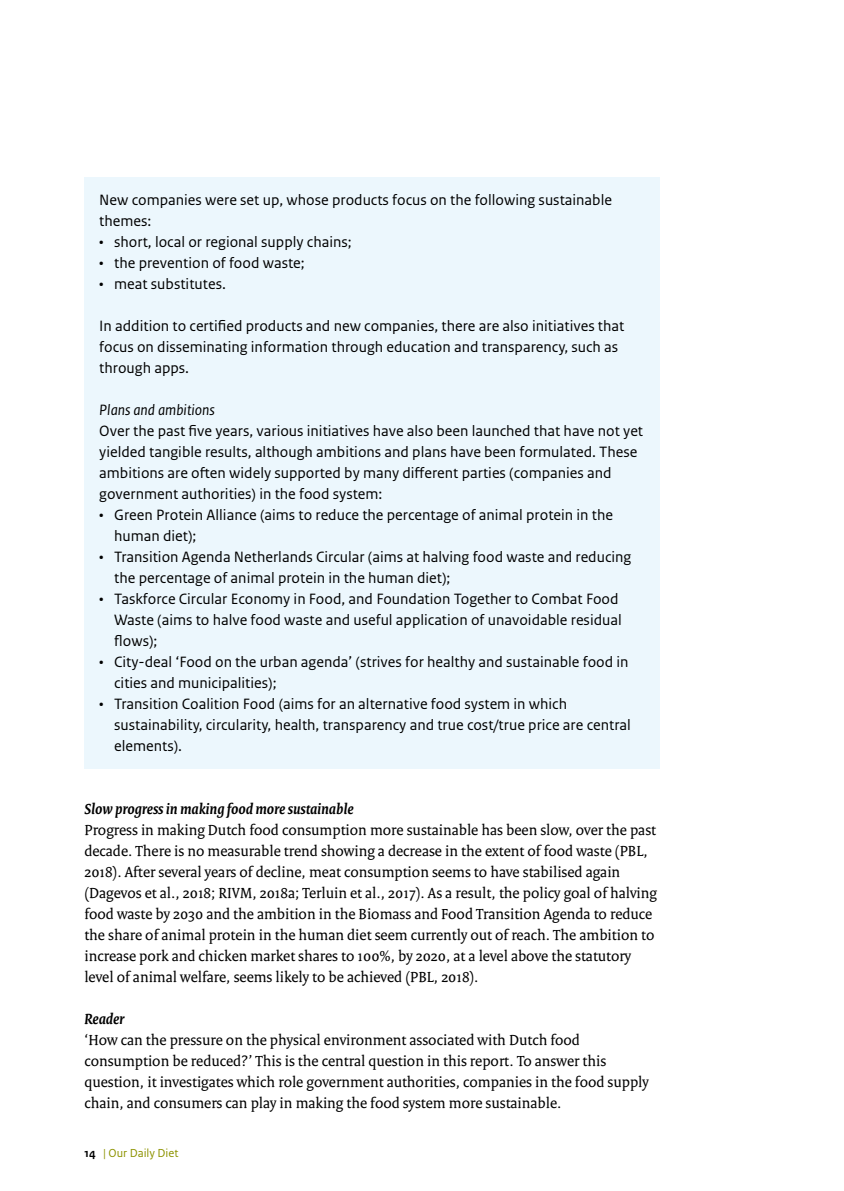
<style>
.page{position:relative;width:844px;height:1191px;background:#fff}
.page>*{position:absolute;margin:0;border:0;box-sizing:border-box;transform-origin:0 0}
.t1{font:15.75px/21px "Rijksoverheid Sans Text";color:#000}
.t2{font:15.75px/21px "Rijksoverheid Serif";color:#000}
.t3{font:italic 700 15.75px "Rijksoverheid Serif";color:#000}
.t4{font:italic 15.75px "Rijksoverheid Sans Text";color:#000}
.t5{font:12.25px "Rijksoverheid Sans Text";color:#8d9300}
.s1{font-weight:700;color:#000}
</style>
<div class="page">
<div style="left:84px;top:177px;width:576px;height:66px;background:#ecf7fd"></div>
<div style="left:84px;top:240px;width:576px;height:45px;background:#ecf7fd"></div>
<div style="left:84px;top:282px;width:576px;height:45px;background:#ecf7fd"></div>
<div style="left:84px;top:303px;width:576px;height:87px;background:#ecf7fd"></div>
<div style="left:84px;top:387px;width:576px;height:45px;background:#ecf7fd"></div>
<div style="left:84px;top:408px;width:576px;height:108px;background:#ecf7fd"></div>
<div style="left:84px;top:492px;width:576px;height:66px;background:#ecf7fd"></div>
<div style="left:84px;top:534px;width:576px;height:66px;background:#ecf7fd"></div>
<div style="left:84px;top:576px;width:576px;height:87px;background:#ecf7fd"></div>
<div style="left:84px;top:639px;width:576px;height:66px;background:#ecf7fd"></div>
<div style="left:84px;top:681px;width:576px;height:87px;background:#ecf7fd"></div>
<p class="t1" style="left:99px;top:189px;width:514px">New companies were set up, whose products focus on the following sustainable themes:</p>
<p class="t1" style="left:99px;top:231px;width:254px">• short, local or regional supply chains;</p>
<p class="t1" style="left:99px;top:252px;width:207px">• the prevention of food waste;</p>
<p class="t1" style="left:99px;top:273px;width:128px">• meat substitutes.</p>
<p class="t1" style="left:99px;top:315px;width:526px">In addition to certified products and new companies, there are also initiatives that focus on disseminating information through education and transparency, such as through apps.</p>
<p class="t4" style="left:99px;top:401px;width:117px">Plans and ambitions</p>
<p class="t1" style="left:99px;top:420px;width:545px">Over the past five years, various initiatives have also been launched that have not yet yielded tangible results, although ambitions and plans have been formulated. These ambitions are often widely supported by many different parties (companies and government authorities) in the food system:</p>
<p class="t1" style="left:114px;top:504px;width:500px;text-indent:-15px">• Green Protein Alliance (aims to reduce the percentage of animal protein in the human diet);</p>
<p class="t1" style="left:114px;top:546px;width:518px;text-indent:-15px">• Transition Agenda Netherlands Circular (aims at halving food waste and reducing the percentage of animal protein in the human diet);</p>
<p class="t1" style="left:114px;top:588px;width:509px;text-indent:-15px">• Taskforce Circular Economy in Food, and Foundation Together to Combat Food<br>Waste (aims to halve food waste and useful application of unavoidable residual flows);</p>
<p class="t1" style="left:114px;top:651px;width:516px;text-indent:-15px">• City-deal ‘Food on the urban agenda’ (strives for healthy and sustainable food in cities and municipalities);</p>
<p class="t1" style="left:114px;top:693px;width:518px;text-indent:-15px">• Transition Coalition Food (aims for an alternative food system in which sustainability, circularity, health, transparency and true cost/true price are central elements).</p>
<p class="t3" style="left:84px;top:799px;width:270px">Slow progress in making food more sustainable</p>
<p class="t2" style="left:84px;top:819px;width:574px">Progress in making Dutch food consumption more sustainable has been slow, over the past decade. There is no measurable trend showing a decrease in the extent of food waste (PBL, 2018). After several years of decline, meat consumption seems to have stabilised again (Dagevos et al., 2018; RIVM, 2018a; Terluin et al., 2017). As a result, the policy goal of halving food waste by 2030 and the ambition in the Biomass and Food Transition Agenda to reduce the share of animal protein in the human diet seem currently out of reach. The ambition to increase pork and chicken market shares to 100%, by 2020, at a level above the statutory level of animal welfare, seems likely to be achieved (PBL, 2018).</p>
<p class="t3" style="left:84px;top:1009px;width:42px">Reader</p>
<p class="t2" style="left:84px;top:1029px;width:565px">‘How can the pressure on the physical environment associated with Dutch food consumption be reduced?’ This is the central question in this report. To answer this question, it investigates which role government authorities, companies in the food supply chain, and consumers can play in making the food system more sustainable.</p>
<p class="t5" style="left:84px;top:1145px;width:95px"><span class="s1">14</span> | Our Daily Diet</p>
</div>
